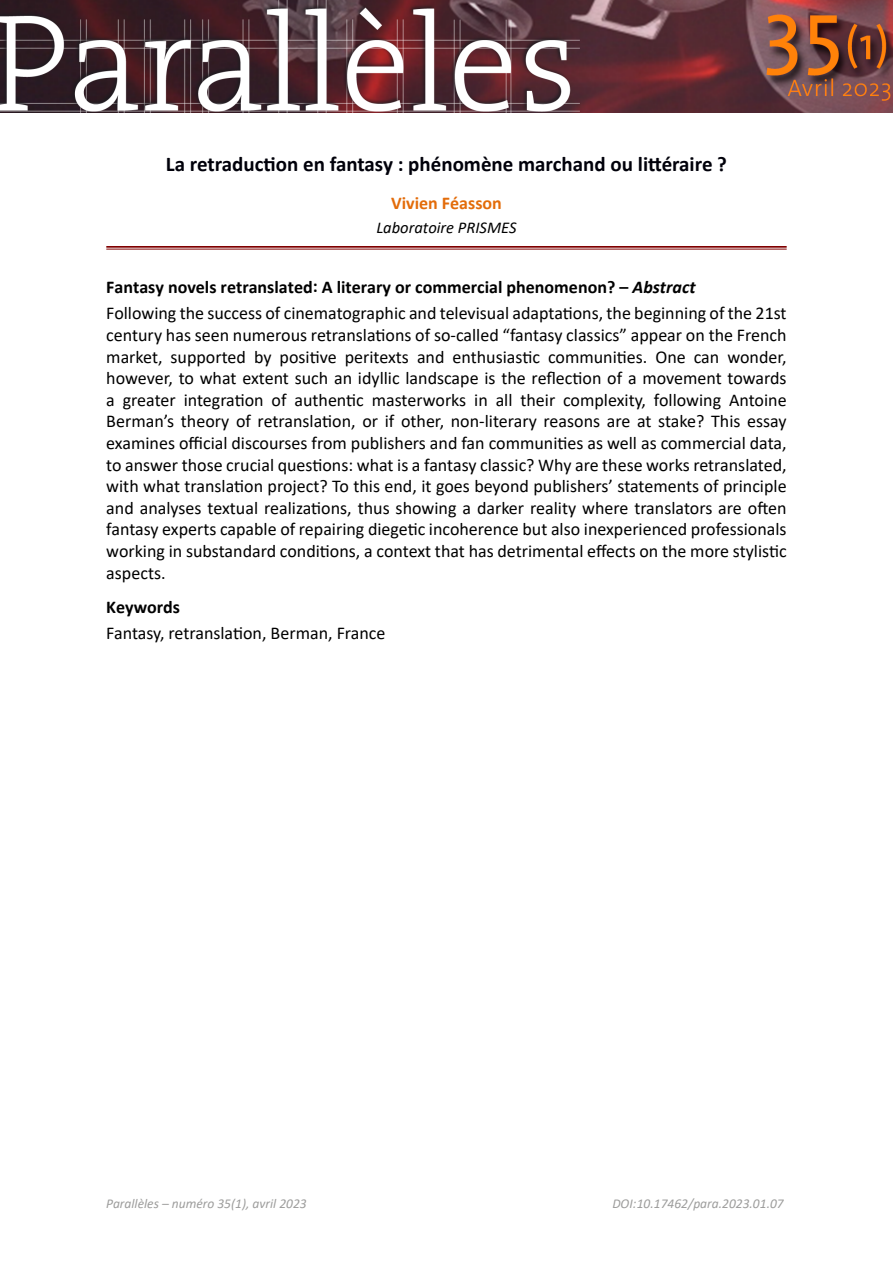
<style>
.page{position:relative;width:893px;height:1263px;background:#fff}
.page>*{position:absolute;margin:0;border:0;box-sizing:border-box;transform-origin:0 0}
.P_ArticlesTitle{font:700 21px "Calibri";color:#00000a}
.P_Text{font:18px/21.6px "Calibri";color:#000;text-align:justify}
.P_Abstract-Keywords{font:700 18px "Calibri";color:#000}
.P_Texte{font:18px "Calibri";color:#000}
.P_Auteurs{font:700 18px "Calibri";color:#e36c0a}
.P_Université-italiqu{font:italic 16.5px "Calibri";color:#000}
.En-tête{font:italic 13.5px "Calibri";color:#9d9d9c}
.s1{font-style:italic}
</style>
<div class="page">
<img style="left:0;top:0;width:893px;height:113px">
<hr style="left:106px;top:246px;width:681px;height:2px;background:#800000">
<hr style="left:106px;top:249px;width:681px;height:1px;background:#800000">
<p class="P_ArticlesTitle" style="left:166px;top:149px;width:563px">La retraduction en fantasy : phénomène marchand ou littéraire ?</p>
<p class="P_Auteurs" style="left:391px;top:190px;width:112px">Vivien Féasson</p>
<p class="P_Université-italiqu" style="left:376px;top:216px;width:142px">Laboratoire PRISMES</p>
<p class="P_Abstract-Keywords" style="left:106px;top:275px;width:591px">Fantasy novels retranslated: A literary or commercial phenomenon? – <span class="s1">Abstract</span></p>
<p class="P_Text" style="left:106px;top:302px;width:682px">Following the success of cinematographic and televisual adaptations, the beginning of the 21st century has seen numerous retranslations of so-called “fantasy classics” appear on the French market, supported by positive peritexts and enthusiastic communities. One can wonder, however, to what extent such an idyllic landscape is the reflection of a movement towards a greater integration of authentic masterworks in all their complexity, following Antoine Berman’s theory of retranslation, or if other, non-literary reasons are at stake? This essay examines official discourses from publishers and fan communities as well as commercial data, to answer those crucial questions: what is a fantasy classic? Why are these works retranslated, with what translation project? To this end, it goes beyond publishers’ statements of principle and analyses textual realizations, thus showing a darker reality where translators are often fantasy experts capable of repairing diegetic incoherence but also inexperienced professionals working in substandard conditions, a context that has detrimental effects on the more stylistic aspects.</p>
<p class="P_Abstract-Keywords" style="left:106px;top:594px;width:75px">Keywords</p>
<p class="P_Texte" style="left:106px;top:620px;width:281px">Fantasy, retranslation, Berman, France</p>
<p class="En-tête" style="left:106px;top:1194px;width:202px">Parallèles – numéro 35(1), avril 2023</p>
<p class="En-tête" style="left:612px;top:1194px;width:173px">DOI:10.17462/para.2023.01.07</p>
</div>
